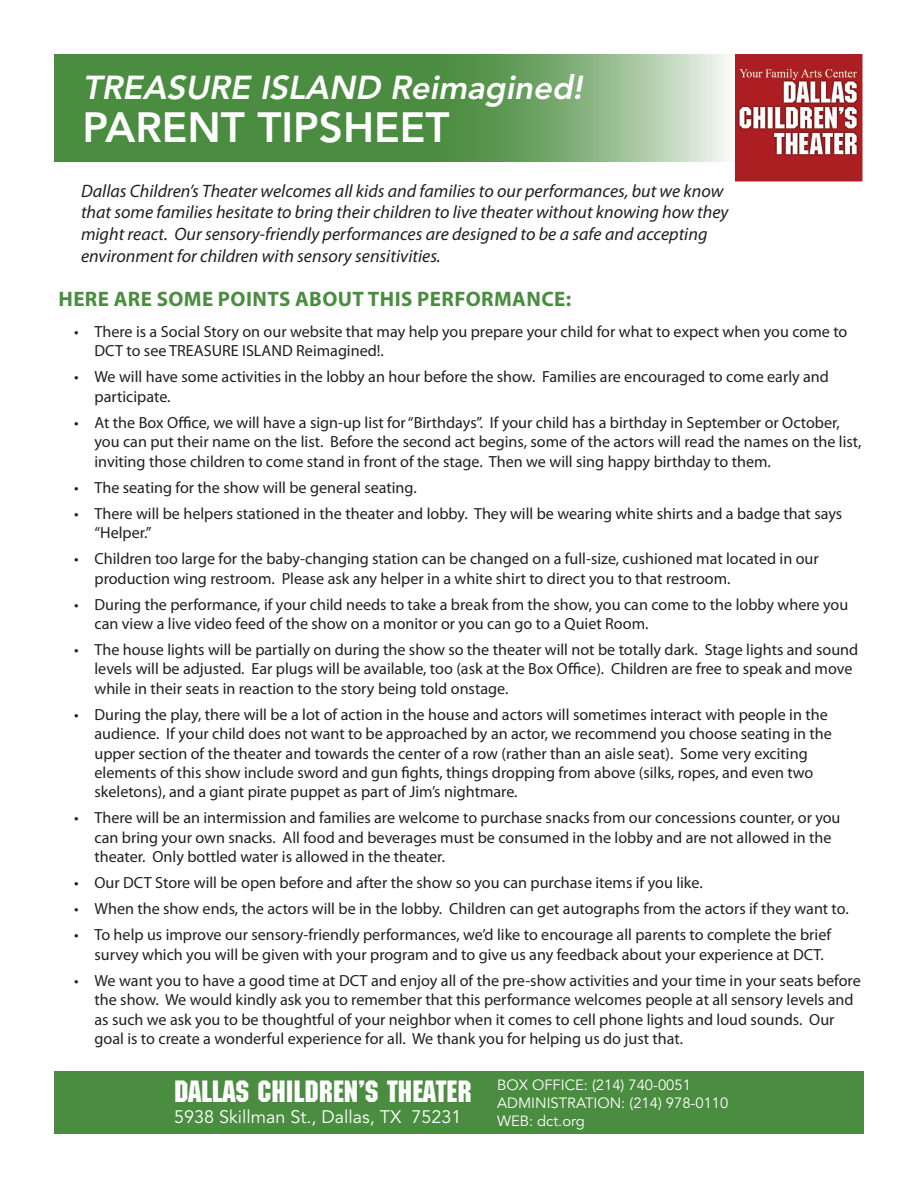
<style>
.page{position:relative;width:918px;height:1188px;background:#fff}
.page>*{position:absolute;margin:0;border:0;box-sizing:border-box;transform-origin:0 0}
.t1{font:800 42px "Avenir";color:#fff}
.t2{font:italic 800 33px "Avenir";color:#fff}
.t3{font:30px "Machine";color:#fff}
.t4{font:700 21px "Myriad Pro";letter-spacing:.02em;color:#4b8d40}
.t5{font:italic 18px/21.6px "Myriad Pro";color:#231f20}
.t6{font:18px "Avenir";color:#fff}
.t7{font:16.2px/19.4px "Myriad Pro";color:#231f20}
.t8{font:14.7px/17.7px "Avenir";color:#fff}
</style>
<div class="page">
<svg style="left:54px;top:54px;width:675px;height:108px;background:#679e5d"></svg>
<img style="left:737px;top:55px;width:124px;height:125px">
<div style="left:734px;top:52px;width:130px;height:131px;border:2px solid #fff"></div>
<div style="left:54px;top:1072px;width:810px;height:62px;background:#4b8d40"></div>
<h2 class="t2" style="left:82px;top:68px;width:508px">TREASURE ISLAND Reimagined!</h2>
<h1 class="t1" style="left:82px;top:103px;width:369px">PARENT TIPSHEET</h1>
<p class="t5" style="left:81px;top:180px;width:649px">Dallas Children’s Theater welcomes all kids and families to our performances, but we know that some families hesitate to bring their children to live theater without knowing how they might react. Our sensory-friendly performances are designed to be a safe and accepting environment for children with sensory sensitivities.</p>
<p class="t4" style="left:58px;top:285px;width:514px">HERE ARE SOME POINTS ABOUT THIS PERFORMANCE:</p>
<p class="t7" style="left:95px;top:322px;width:754px;text-indent:-20px">• There is a Social Story on our website that may help you prepare your child for what to expect when you come to<br>DCT to see TREASURE ISLAND Reimagined!.</p>
<p class="t7" style="left:95px;top:367px;width:736px;text-indent:-20px">• We will have some activities in the lobby an hour before the show. Families are encouraged to come early and participate.</p>
<p class="t7" style="left:95px;top:412px;width:768px;text-indent:-20px">• At the Box Office, we will have a sign-up list for “Birthdays”. If your child has a birthday in September or October, you can put their name on the list. Before the second act begins, some of the actors will read the names on the list, inviting those children to come stand in front of the stage. Then we will sing happy birthday to them.</p>
<p class="t7" style="left:74px;top:477px;width:344px">• The seating for the show will be general seating.</p>
<p class="t7" style="left:95px;top:503px;width:749px;text-indent:-20px">• There will be helpers stationed in the theater and lobby. They will be wearing white shirts and a badge that says “Helper.”</p>
<p class="t7" style="left:95px;top:549px;width:726px;text-indent:-20px">• Children too large for the baby-changing station can be changed on a full-size, cushioned mat located in our production wing restroom. Please ask any helper in a white shirt to direct you to that restroom.</p>
<p class="t7" style="left:95px;top:594px;width:755px;text-indent:-20px">• During the performance, if your child needs to take a break from the show, you can come to the lobby where you can view a live video feed of the show on a monitor or you can go to a Quiet Room.</p>
<p class="t7" style="left:95px;top:640px;width:765px;text-indent:-20px">• The house lights will be partially on during the show so the theater will not be totally dark. Stage lights and sound levels will be adjusted. Ear plugs will be available, too (ask at the Box Office). Children are free to speak and move while in their seats in reaction to the story being told onstage.</p>
<p class="t7" style="left:95px;top:705px;width:739px;text-indent:-20px">• During the play, there will be a lot of action in the house and actors will sometimes interact with people in the audience. If your child does not want to be approached by an actor, we recommend you choose seating in the upper section of the theater and towards the center of a row (rather than an aisle seat). Some very exciting elements of this show include sword and gun fights, things dropping from above (silks, ropes, and even two skeletons), and a giant pirate puppet as part of Jim’s nightmare.</p>
<p class="t7" style="left:95px;top:808px;width:748px;text-indent:-20px">• There will be an intermission and families are welcome to purchase snacks from our concessions counter, or you can bring your own snacks. All food and beverages must be consumed in the lobby and are not allowed in the theater. Only bottled water is allowed in the theater.</p>
<p class="t7" style="left:74px;top:873px;width:630px">• Our DCT Store will be open before and after the show so you can purchase items if you like.</p>
<p class="t7" style="left:74px;top:899px;width:776px">• When the show ends, the actors will be in the lobby. Children can get autographs from the actors if they want to.</p>
<p class="t7" style="left:95px;top:925px;width:738px;text-indent:-20px">• To help us improve our sensory-friendly performances, we’d like to encourage all parents to complete the brief survey which you will be given with your program and to give us any feedback about your experience at DCT.</p>
<p class="t7" style="left:95px;top:971px;width:768px;text-indent:-20px">• We want you to have a good time at DCT and enjoy all of the pre-show activities and your time in your seats before the show. We would kindly ask you to remember that this performance welcomes people at all sensory levels and as such we ask you to be thoughtful of your neighbor when it comes to cell phone lights and loud sounds. Our goal is to create a wonderful experience for all. We thank you for helping us do just that.</p>
<h3 class="t3" style="left:174px;top:1074px;width:299px">DALLAS CHILDREN’S THEATER</h3>
<p class="t6" style="left:174px;top:1107px;width:289px">5938 Skillman St., Dallas, TX 75231</p>
<p class="t8" style="left:497px;top:1077px;width:233px">BOX OFFICE: (214) 740-0051<br>ADMINISTRATION: (214) 978-0110<br>WEB: dct.org</p>
</div>
